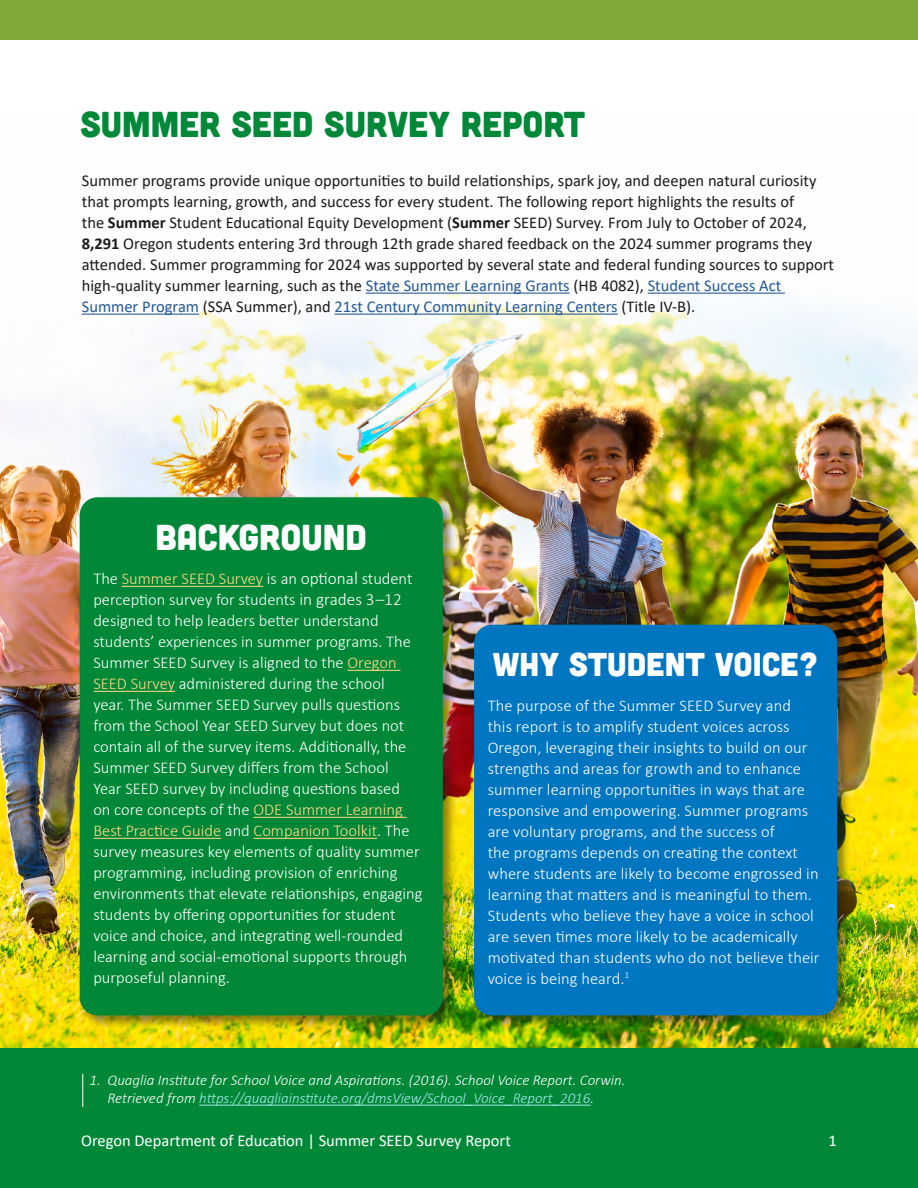
<style>
.page{position:relative;width:918px;height:1188px;background:#fff}
.page>*{position:absolute;margin:0;border:0;box-sizing:border-box;transform-origin:0 0}
.t1{font:36px "Cubano";color:#008838}
.t2{font:36px "Cubano";color:#fff}
.t3{font:33px "Cubano";color:#fff}
.deck{font:300 16.5px/21px "Calibri";color:#fff}
.body{font:16.5px/21px "Calibri";color:#1c1b1a}
.t4{font:16.5px "Calibri";color:#fff}
.t5{font:italic 300 15px/18px "Calibri";color:#fff}
.s1{font-weight:700}
.s2{color:#245897}
.s3{color:#ffdb84}
.s4{font-size:17.25px}
.s5{font-size:18px}
.s6{color:#a2eae9}
</style>
<div class="page">
<div style="left:0;top:0;width:918px;height:40px;background:#81a63a"></div>
<img style="left:0;top:292px;width:918px;height:757px">
<div style="left:77px;top:495px;width:380px;height:534px;background:#1c1b1a;opacity:.5"></div>
<div style="left:80px;top:497px;width:363px;height:518px;background:#008838;border-radius:18px"></div>
<div style="left:472px;top:622px;width:379px;height:407px;background:#1c1b1a;opacity:.5"></div>
<div style="left:474px;top:625px;width:363px;height:390px;background:#0076c0;border-radius:18px"></div>
<div style="left:0;top:1049px;width:918px;height:139px;background:#008838"></div>
<hr style="left:82px;top:1074px;width:1px;height:33px;background:#fff">
<hr style="left:199px;top:1105px;width:391px;height:1px;background:#a2eae9">
<hr style="left:122px;top:586px;width:141px;height:1px;background:#ffdb84">
<hr style="left:348px;top:670px;width:52px;height:1px;background:#ffdb84">
<hr style="left:93px;top:691px;width:82px;height:1px;background:#ffdb84">
<hr style="left:253px;top:817px;width:154px;height:1px;background:#ffdb84">
<hr style="left:93px;top:838px;width:128px;height:1px;background:#ffdb84">
<hr style="left:254px;top:838px;width:123px;height:1px;background:#ffdb84">
<hr style="left:366px;top:293px;width:204px;height:1px;background:#245897">
<hr style="left:648px;top:293px;width:137px;height:1px;background:#245897">
<hr style="left:82px;top:314px;width:117px;height:1px;background:#245897">
<hr style="left:335px;top:314px;width:283px;height:1px;background:#245897">
<h2 class="t1" style="left:80px;top:101px;width:506px">SUMMER SEED SURVEY REPORT</h2>
<p class="body" style="left:82px;top:170px;width:754px">Summer programs provide unique opportunities to build relationships, spark joy, and deepen natural curiosity that prompts learning, growth, and success for every student. The following report highlights the results of<br>the <span class="s1">Summer</span> Student Educational Equity Development (<span class="s1">Summer</span> SEED) Survey. From July to October of 2024, <span class="s1">8,291</span> Oregon students entering 3rd through 12th grade shared feedback on the 2024 summer programs they attended. Summer programming for 2024 was supported by several state and federal funding sources to support high-quality summer learning, such as the <span class="s2">State Summer Learning Grants</span> (HB 4082), <span class="s2">Student Success Act Summer Program</span> (SSA Summer), and <span class="s2">21st Century Community Learning Centers</span> (Title IV-B).</p>
<h2 class="t2" style="left:156px;top:514px;width:213px">BACKGROUND</h2>
<p class="deck" style="left:93px;top:568px;width:331px">The <span class="s3">Summer SEED Survey</span> is an <span class="s4">optiona</span><span class="s5">l</span> student perception survey for students <span class="s4">in grades 3–12 </span>designed to help leaders better understand students’ experiences in summer programs. The Summer SEED Survey is aligned to the <span class="s3">Oregon SEED Survey</span> administered during the school<br>year. The Summer SEED Survey pulls questions from the School Year SEED Survey but does not contain all of the survey items. Additionally, the Summer SEED Survey differs from the School<br>Year SEED survey by including questions based<br>on core concepts of the <span class="s3">ODE Summer Learning Best Practice Guide</span> and <span class="s3">Companion Toolkit</span>. The survey measures key elements of quality summer programming, including provision of enriching environments that elevate relationships, engaging students by offering opportunities for student voice and choice, and integrating well-rounded learning and social-emotional supports through purposeful planning.</p>
<h2 class="t3" style="left:493px;top:643px;width:327px">WHY STUDENT VOICE?</h2>
<p class="deck" style="left:488px;top:694px;width:333px">The purpose of the Summer SEED Survey and<br>this report is to amplify student voices across Oregon, leveraging their insights to build on our strengths and areas for growth and to enhance summer learning opportunities in ways that are responsive and empowering. Summer programs are voluntary programs, and the success of<br>the programs depends on creating the context where students are likely to become engrossed in learning that matters and is meaningful to them.<br>Students who believe they have a voice in school are seven times more likely to be academically motivated than students who do not believe their voice is being heard.<sup>1</sup></p>
<p class="t5" style="left:108px;top:1071px;width:519px;text-indent:-18px">1. Quaglia Institute for School Voice and Aspirations. (2016). School Voice Report. Corwin.<br>Retrieved from <span class="s6">https://quagliainstitute.org/dmsView/School_Voice_Report_2016</span>.</p>
<p class="t4" style="left:81px;top:1129px;width:431px">Oregon Department of Education | Summer SEED Survey Report</p>
<p class="t4" style="left:829px;top:1129px;width:10px">1</p>
</div>
